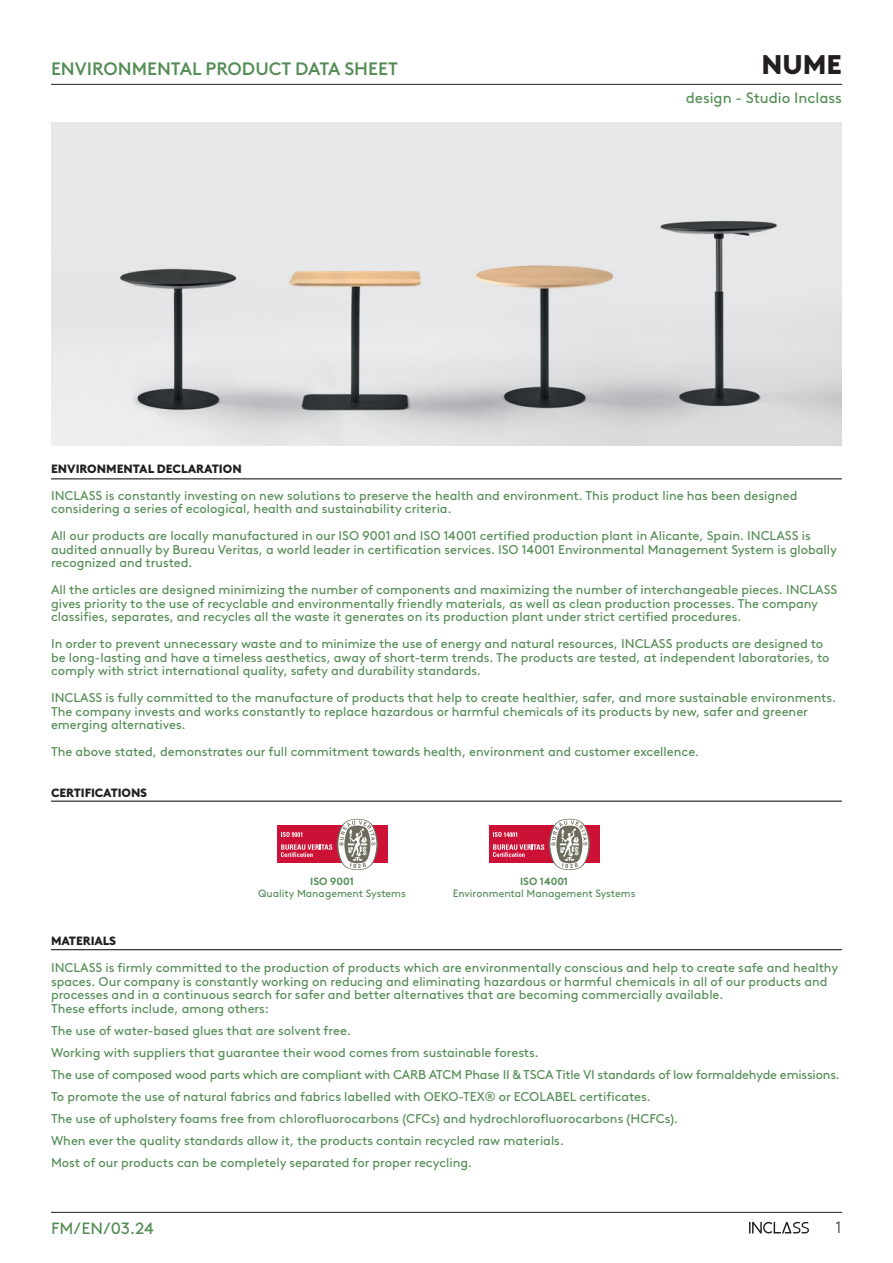
<style>
.page{position:relative;width:893px;height:1263px;background:#fff}
.page>*{position:absolute;margin:0;border:0;box-sizing:border-box;transform-origin:0 0}
.t1{font:900 27px "Brown LL";color:#231f20}
.t2{font:500 18px "Brown LL";color:#538c54}
.t3{font:16.35px "Brown LL";color:#538c54}
.t4{font:300 16.35px "Brown LL";color:#231f20}
.t5{font:15px "Brown LL";color:#538c54}
.Texto_continuo{font:12.75px/13.5px "Brown LL";color:#538c54}
.Titulos{font:900 12px "Brown LL";letter-spacing:-.01em;color:#231f20}
.Texto_continuo-2{font:10.5px/12px "Brown LL";color:#538c54;text-align:center}
.s1{font-weight:700}
</style>
<div class="page">
<hr style="left:51px;top:1212px;width:791px;height:1px;background:#231f20">
<svg style="left:749px;top:1222px;width:60px;height:11px"></svg>
<hr style="left:51px;top:84px;width:791px;height:1px;background:#231f20">
<img style="left:51px;top:122px;width:791px;height:324px">
<hr style="left:51px;top:478px;width:791px;height:1px;background:#231f20">
<hr style="left:51px;top:949px;width:791px;height:1px;background:#231f20">
<hr style="left:51px;top:801px;width:791px;height:1px;background:#231f20">
<div style="left:489px;top:825px;width:110px;height:38px;background:#cd1136"></div>
<svg style="left:493px;top:819px;width:97px;height:51px"></svg>
<div style="left:277px;top:825px;width:110px;height:38px;background:#cd1136"></div>
<svg style="left:281px;top:819px;width:97px;height:51px"></svg>
<h2 class="t2" style="left:51px;top:55px;width:348px">ENVIRONMENTAL PRODUCT DATA SHEET</h2>
<h1 class="t1" style="left:761px;top:44px;width:82px">NUME</h1>
<p class="t5" style="left:686px;top:86px;width:158px">design - Studio Inclass</p>
<p class="Titulos" style="left:51px;top:459px;width:192px">ENVIRONMENTAL DECLARATION</p>
<p class="Texto_continuo" style="left:51px;top:487px;width:748px">INCLASS is constantly investing on new solutions to preserve the health and environment. This product line has been designed considering a series of ecological, health and sustainability criteria.</p>
<p class="Texto_continuo" style="left:51px;top:528px;width:787px">All our products are locally manufactured in our ISO 9001 and ISO 14001 certified production plant in Alicante, Spain. INCLASS is audited annually by Bureau Veritas, a world leader in certification services. ISO 14001 Environmental Management System is globally recognized and trusted.</p>
<p class="Texto_continuo" style="left:51px;top:582px;width:788px">All the articles are designed minimizing the number of components and maximizing the number of interchangeable pieces. INCLASS gives priority to the use of recyclable and environmentally friendly materials, as well as clean production processes. The company classifies, separates, and recycles all the waste it generates on its production plant under strict certified procedures.</p>
<p class="Texto_continuo" style="left:51px;top:636px;width:780px">In order to prevent unnecessary waste and to minimize the use of energy and natural resources, INCLASS products are designed to be long-lasting and have a timeless aesthetics, away of short-term trends. The products are tested, at independent laboratories, to comply with strict international quality, safety and durability standards.</p>
<p class="Texto_continuo" style="left:51px;top:690px;width:786px">INCLASS is fully committed to the manufacture of products that help to create healthier, safer, and more sustainable environments.<br>The company invests and works constantly to replace hazardous or harmful chemicals of its products by new, safer and greener emerging alternatives.</p>
<p class="Texto_continuo" style="left:51px;top:744px;width:650px">The above stated, demonstrates our full commitment towards health, environment and customer excellence.</p>
<p class="Titulos" style="left:51px;top:783px;width:98px">CERTIFICATIONS</p>
<p class="Texto_continuo-2" style="left:258px;top:874px;width:149px"><span class="s1">ISO 9001<br></span>Quality Management Systems</p>
<p class="Texto_continuo-2" style="left:453px;top:874px;width:184px"><span class="s1">ISO 14001<br></span>Environmental Management Systems</p>
<p class="Titulos" style="left:51px;top:931px;width:67px">MATERIALS</p>
<p class="Texto_continuo" style="left:51px;top:960px;width:789px">INCLASS is firmly committed to the production of products which are environmentally conscious and help to create safe and healthy spaces. Our company is constantly working on reducing and eliminating hazardous or harmful chemicals in all of our products and processes and in a continuous search for safer and better alternatives that are becoming commercially available.</p>
<p class="Texto_continuo" style="left:51px;top:1000px;width:220px">These efforts include, among others:</p>
<p class="Texto_continuo" style="left:51px;top:1022px;width:301px">The use of water-based glues that are solvent free.</p>
<p class="Texto_continuo" style="left:51px;top:1044px;width:489px">Working with suppliers that guarantee their wood comes from sustainable forests.</p>
<p class="Texto_continuo" style="left:51px;top:1066px;width:790px">The use of composed wood parts which are compliant with CARB ATCM Phase II &amp; TSCA Title VI standards of low formaldehyde emissions.</p>
<p class="Texto_continuo" style="left:51px;top:1088px;width:601px">To promote the use of natural fabrics and fabrics labelled with OEKO-TEX® or ECOLABEL certificates.</p>
<p class="Texto_continuo" style="left:51px;top:1110px;width:629px">The use of upholstery foams free from chlorofluorocarbons (CFCs) and hydrochlorofluorocarbons (HCFCs).</p>
<p class="Texto_continuo" style="left:51px;top:1132px;width:514px">When ever the quality standards allow it, the products contain recycled raw materials.</p>
<p class="Texto_continuo" style="left:51px;top:1154px;width:423px">Most of our products can be completely separated for proper recycling.</p>
<p class="t3" style="left:51px;top:1216px;width:105px">FM/EN/03.24</p>
<p class="t4" style="left:836px;top:1216px;width:7px">1</p>
</div>
